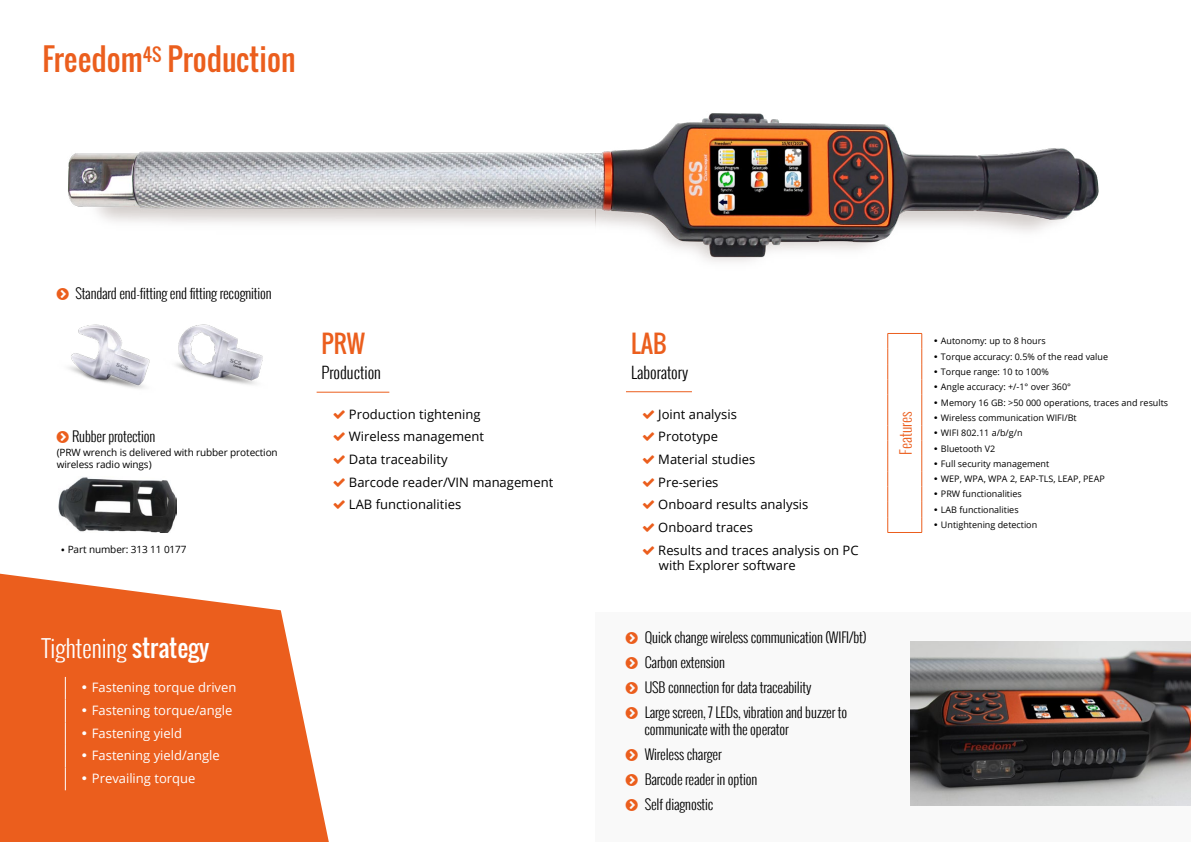
<style>
.page{position:relative;width:1191px;height:842px;background:#fff}
.page>*{position:absolute;margin:0;border:0;box-sizing:border-box;transform-origin:0 0}
.t1{font:30px "Oswald";color:#eb5e1d}
.t2{font:300 24px "Oswald";color:#fff}
.t3{font:24px "Oswald";color:#eb5e1d}
.t4{font:300 16px "Oswald";color:#000}
.t5{font:300 15px "Oswald";color:#eb5e1d}
.t6{font:300 14px/25px "Oswald";letter-spacing:-.01em;color:#000}
.t7{font:13px/22.7px "Open Sans";color:#000}
.t8{font:13px "Open Sans";color:#fff}
.t9{font:10px/12px "Open Sans";letter-spacing:-.01em;color:#000}
.t10{font:9px "Open Sans";color:#000}
.s1{font-family:"Assistant";font-size:12px}
.s2{font-weight:400}
.s3{font-family:"Century Gothic"}
</style>
<div class="page">
<svg style="left:0;top:574px;width:329px;height:268px;background:#ed743c"></svg>
<img style="left:59px;top:477px;width:117px;height:56px">
<img style="left:68px;top:358px;width:71px;height:31px">
<img style="left:139px;top:358px;width:124px;height:31px">
<img style="left:68px;top:113px;width:1031px;height:245px">
<div style="left:595px;top:612px;width:596px;height:230px;background:#f9f9f9"></div>
<img style="left:910px;top:642px;width:281px;height:164px">
<svg style="left:65px;top:677px;width:1px;height:113px"></svg>
<hr style="left:317px;top:392px;width:72px;height:1px;background:#eb5e1d">
<hr style="left:887px;top:333px;width:35px;height:1px;background:#eb5e1d">
<svg style="left:887px;top:334px;width:1px;height:198px"></svg>
<svg style="left:921px;top:334px;width:1px;height:198px"></svg>
<hr style="left:887px;top:532px;width:35px;height:1px;background:#eb5e1d">
<hr style="left:626px;top:391px;width:66px;height:1px;background:#eb5e1d">
<svg style="left:68px;top:288px;width:1px;height:12px"></svg>
<h1 class="t1" style="left:43px;top:36px;width:254px">Freedom<sup>4S</sup> Production</h1>
<h3 class="t6" style="left:75px;top:281px;width:198px">Standard end-fitting end fitting recognition</h3>
<h3 class="t6" style="left:72px;top:424px;width:85px">Rubber protection</h3>
<p class="t9" style="left:57px;top:446px;width:223px">(PRW wrench is delivered with rubber protection wireless radio wings)</p>
<p class="t9" style="left:61px;top:543px;width:127px"><span class="s1">•</span> Part number: 313 11 0177</p>
<h2 class="t2" style="left:42px;top:630px;width:169px">Tightening <span class="s2">strategy</span></h2>
<h3 class="t8" style="left:81px;top:679px;width:157px"><span class="s3">•</span> Fastening torque driven</h3>
<h3 class="t8" style="left:81px;top:701px;width:153px"><span class="s3">•</span> Fastening torque/angle</h3>
<h3 class="t8" style="left:81px;top:724px;width:103px"><span class="s3">•</span> Fastening yield</h3>
<h3 class="t8" style="left:81px;top:747px;width:141px"><span class="s3">•</span> Fastening yield/angle</h3>
<h3 class="t8" style="left:81px;top:769px;width:116px"><span class="s3">•</span> Prevailing torque</h3>
<h2 class="t3" style="left:322px;top:326px;width:45px">PRW</h2>
<h3 class="t4" style="left:322px;top:361px;width:61px">Production</h3>
<h3 class="t7" style="left:349px;top:402px;width:206px">Production tightening<br>Wireless management<br>Data traceability<br>Barcode reader/VIN management<br>LAB functionalities</h3>
<h2 class="t3" style="left:631px;top:326px;width:37px">LAB</h2>
<h3 class="t4" style="left:631px;top:361px;width:59px">Laboratory</h3>
<h3 class="t7" style="left:658px;top:402px;width:202px">Joint analysis<br>Prototype<br>Material studies<br>Pre-series<br>Onboard results analysis<br>Onboard traces<br>Results and traces analysis on PC</h3>
<h3 class="t7" style="left:659px;top:554px;width:138px">with Explorer software</h3>
<h3 class="t6" style="left:644px;top:625px;width:223px">Quick change wireless communication (WIFI/bt)<br>Carbon extension<br>USB connection for data traceability<br>Large screen, 7 LEDs, vibration and buzzer to</h3>
<h3 class="t6" style="left:644px;top:717px;width:146px">communicate with the operator<br>Wireless charger<br>Barcode reader in option<br>Self diagnostic</h3>
<h3 class="t5" style="left:894px;top:454px;width:45px;rotate:-90deg">Features</h3>
<p class="t10" style="left:933px;top:335px;width:114px"><span class="s3">•</span> Autonomy: up to 8 hours</p>
<p class="t10" style="left:933px;top:350px;width:176px"><span class="s3">•</span> Torque accuracy: 0.5% of the read value</p>
<p class="t10" style="left:933px;top:366px;width:117px"><span class="s3">•</span> Torque range: 10 to 100%</p>
<p class="t10" style="left:933px;top:381px;width:139px"><span class="s3">•</span> Angle accuracy: +/-1° over 360°</p>
<p class="t10" style="left:933px;top:396px;width:237px"><span class="s3">•</span> Memory 16 GB: &gt;50 000 operations, traces and results</p>
<p class="t10" style="left:933px;top:411px;width:145px"><span class="s3">•</span> Wireless communication WIFI/Bt</p>
<p class="t10" style="left:933px;top:427px;width:91px"><span class="s3">•</span> WIFI 802.11 a/b/g/n</p>
<p class="t10" style="left:933px;top:442px;width:64px"><span class="s3">•</span> Bluetooth V2</p>
<p class="t10" style="left:933px;top:457px;width:118px"><span class="s3">•</span> Full security management</p>
<p class="t10" style="left:933px;top:473px;width:173px"><span class="s3">•</span> WEP, WPA, WPA 2, EAP-TLS, LEAP, PEAP</p>
<p class="t10" style="left:933px;top:488px;width:90px"><span class="s3">•</span> PRW functionalities</p>
<p class="t10" style="left:933px;top:503px;width:87px"><span class="s3">•</span> LAB functionalities</p>
<p class="t10" style="left:933px;top:519px;width:106px"><span class="s3">•</span> Untightening detection</p>
</div>
